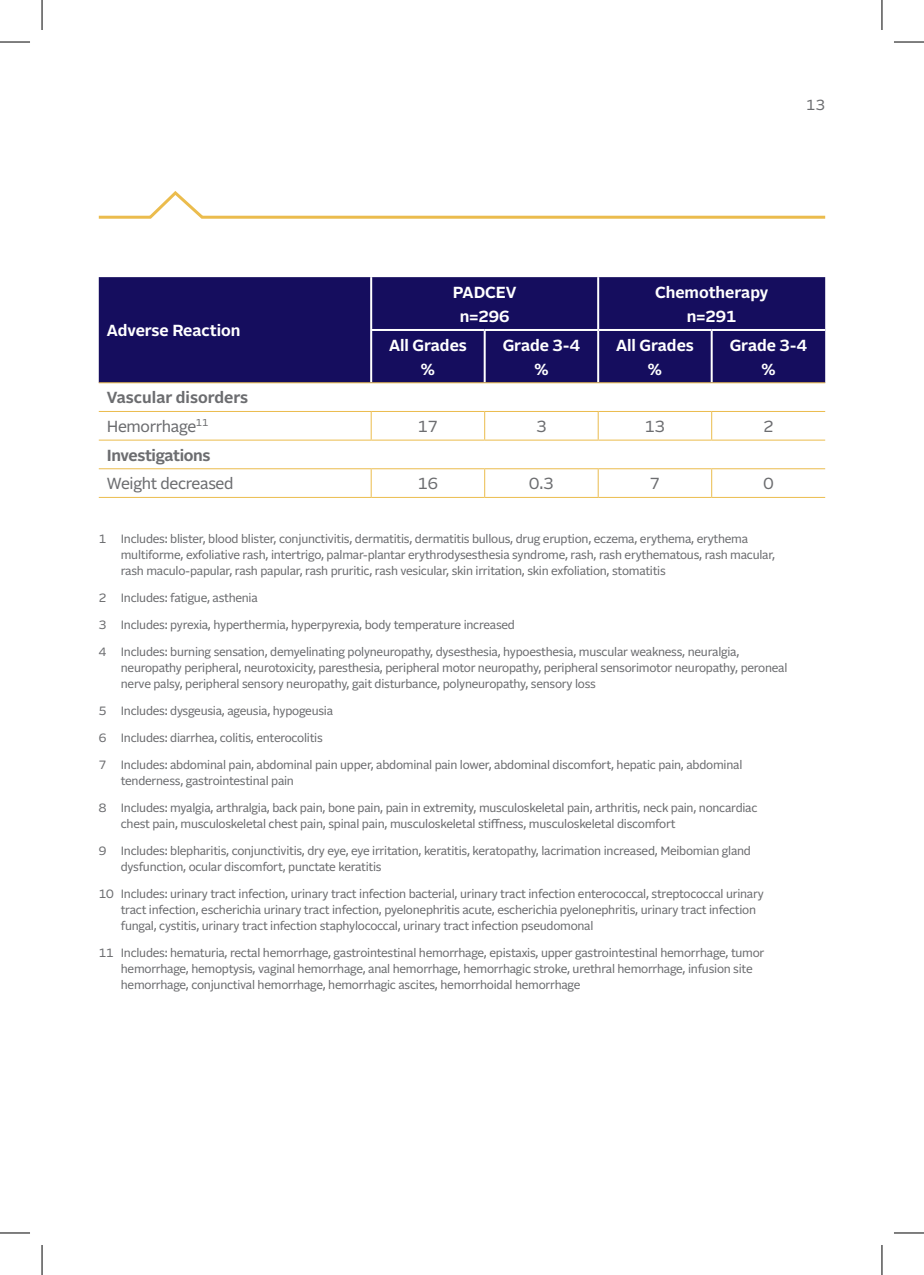
<style>
.page{position:relative;width:924px;height:1275px;background:#fff}
.page>*{position:absolute;margin:0;border:0;box-sizing:border-box;transform-origin:0 0}
.t1{font:700 16px/24.2px "Alrightv 2 Normal LT";color:#fff;text-align:center}
.t2{font:700 16px/28.6px "Alrightv 2 Normal LT";letter-spacing:-.015em;color:#6c6d70}
.t3{font:16px "Alrightv 2 Normal LT";letter-spacing:-.02em;color:#6c6d70}
.t4{font:14.6px "Alrightv 2 Normal LT";color:#6c6d70}
.t5{font:12px/16px "Alrightv 2 Normal LT";letter-spacing:-.02em;color:#6c6d70}
.s1{font-weight:400}
</style>
<div class="page">
<svg style="left:98px;top:191px;width:728px;height:28px"></svg>
<div style="left:99px;top:277px;width:725px;height:105px;background:#150d5e"></div>
<hr style="left:370px;top:277px;width:2px;height:52px;background:#fff">
<hr style="left:597px;top:277px;width:2px;height:52px;background:#fff">
<hr style="left:370px;top:331px;width:2px;height:51px;background:#fff">
<hr style="left:483px;top:331px;width:2px;height:51px;background:#fff">
<hr style="left:597px;top:331px;width:2px;height:51px;background:#fff">
<hr style="left:710px;top:331px;width:2px;height:51px;background:#fff">
<hr style="left:370px;top:329px;width:114px;height:2px;background:#fff">
<hr style="left:484px;top:329px;width:114px;height:2px;background:#fff">
<hr style="left:598px;top:329px;width:113px;height:2px;background:#fff">
<hr style="left:711px;top:329px;width:113px;height:2px;background:#fff">
<hr style="left:99px;top:382px;width:272px;height:1px;background:#ebbc4d">
<hr style="left:371px;top:382px;width:113px;height:1px;background:#ebbc4d">
<hr style="left:484px;top:382px;width:114px;height:1px;background:#ebbc4d">
<hr style="left:598px;top:382px;width:113px;height:1px;background:#ebbc4d">
<hr style="left:711px;top:382px;width:113px;height:1px;background:#ebbc4d">
<hr style="left:99px;top:411px;width:272px;height:1px;background:#ebbc4d">
<hr style="left:371px;top:411px;width:113px;height:1px;background:#ebbc4d">
<hr style="left:484px;top:411px;width:114px;height:1px;background:#ebbc4d">
<hr style="left:598px;top:411px;width:113px;height:1px;background:#ebbc4d">
<hr style="left:711px;top:411px;width:113px;height:1px;background:#ebbc4d">
<hr style="left:99px;top:439px;width:272px;height:1px;background:#ebbc4d">
<hr style="left:371px;top:439px;width:113px;height:1px;background:#ebbc4d">
<hr style="left:484px;top:439px;width:114px;height:1px;background:#ebbc4d">
<hr style="left:598px;top:439px;width:113px;height:1px;background:#ebbc4d">
<hr style="left:711px;top:439px;width:113px;height:1px;background:#ebbc4d">
<hr style="left:99px;top:468px;width:272px;height:1px;background:#ebbc4d">
<hr style="left:371px;top:468px;width:113px;height:1px;background:#ebbc4d">
<hr style="left:484px;top:468px;width:114px;height:1px;background:#ebbc4d">
<hr style="left:598px;top:468px;width:113px;height:1px;background:#ebbc4d">
<hr style="left:711px;top:468px;width:113px;height:1px;background:#ebbc4d">
<hr style="left:99px;top:497px;width:272px;height:1px;background:#ebbc4d">
<hr style="left:371px;top:497px;width:113px;height:1px;background:#ebbc4d">
<hr style="left:484px;top:497px;width:114px;height:1px;background:#ebbc4d">
<hr style="left:598px;top:497px;width:113px;height:1px;background:#ebbc4d">
<hr style="left:711px;top:497px;width:113px;height:1px;background:#ebbc4d">
<svg style="left:370px;top:412px;width:1px;height:27px"></svg>
<svg style="left:484px;top:412px;width:1px;height:27px"></svg>
<svg style="left:597px;top:412px;width:1px;height:27px"></svg>
<svg style="left:370px;top:469px;width:1px;height:28px"></svg>
<svg style="left:484px;top:469px;width:1px;height:28px"></svg>
<svg style="left:597px;top:469px;width:1px;height:28px"></svg>
<hr style="left:0;top:42px;width:30px;height:1px;background:#000">
<hr style="left:893px;top:42px;width:30px;height:1px;background:#000">
<hr style="left:0;top:1232px;width:30px;height:1px;background:#000">
<hr style="left:893px;top:1232px;width:30px;height:1px;background:#000">
<hr style="left:42px;top:0;width:1px;height:30px;background:#000">
<hr style="left:42px;top:1245px;width:1px;height:30px;background:#000">
<hr style="left:881px;top:0;width:1px;height:30px;background:#000">
<hr style="left:881px;top:1245px;width:1px;height:30px;background:#000">
<h1 class="t1" style="left:107px;top:318px;width:135px">Adverse Reaction</h1>
<h1 class="t2" style="left:107px;top:382px;width:143px">Vascular disorders<br><span class="s1">Hemorrhage</span><sup>11</sup></h1>
<p class="t4" style="left:805px;top:95px;width:20px">13</p>
<h1 class="t1" style="left:452px;top:279px;width:65px">PADCEV n=296</h1>
<h1 class="t1" style="left:654px;top:279px;width:115px">Chemotherapy n=291</h1>
<h1 class="t1" style="left:389px;top:332px;width:79px">All Grades %</h1>
<h1 class="t1" style="left:502px;top:332px;width:79px">Grade 3-4 %</h1>
<h1 class="t1" style="left:615px;top:332px;width:79px">All Grades %</h1>
<h1 class="t1" style="left:729px;top:332px;width:79px">Grade 3-4 %</h1>
<h1 class="t3" style="left:417px;top:415px;width:22px">17</h1>
<h1 class="t3" style="left:536px;top:415px;width:12px">3</h1>
<h1 class="t3" style="left:644px;top:415px;width:22px">13</h1>
<h1 class="t3" style="left:763px;top:415px;width:12px">2</h1>
<h1 class="t2" style="left:107px;top:440px;width:105px">Investigations</h1>
<h1 class="t3" style="left:107px;top:472px;width:128px">Weight decreased</h1>
<h1 class="t3" style="left:417px;top:472px;width:22px">16</h1>
<h1 class="t3" style="left:529px;top:472px;width:26px">0.3</h1>
<h1 class="t3" style="left:649px;top:472px;width:12px">7</h1>
<h1 class="t3" style="left:763px;top:472px;width:12px">0</h1>
<p class="t5" style="left:121px;top:530px;width:655px;text-indent:-22px">1 Includes: blister, blood blister, conjunctivitis, dermatitis, dermatitis bullous, drug eruption, eczema, erythema, erythema multiforme, exfoliative rash, intertrigo, palmar-plantar erythrodysesthesia syndrome, rash, rash erythematous, rash macular, rash maculo-papular, rash papular, rash pruritic, rash vesicular, skin irritation, skin exfoliation, stomatitis</p>
<p class="t5" style="left:99px;top:589px;width:160px">2 Includes: fatigue, asthenia</p>
<p class="t5" style="left:99px;top:616px;width:417px">3 Includes: pyrexia, hyperthermia, hyperpyrexia, body temperature increased</p>
<p class="t5" style="left:121px;top:643px;width:668px;text-indent:-22px">4 Includes: burning sensation, demyelinating polyneuropathy, dysesthesia, hypoesthesia, muscular weakness, neuralgia, neuropathy peripheral, neurotoxicity, paresthesia, peripheral motor neuropathy, peripheral sensorimotor neuropathy, peroneal nerve palsy, peripheral sensory neuropathy, gait disturbance, polyneuropathy, sensory loss</p>
<p class="t5" style="left:99px;top:702px;width:236px">5 Includes: dysgeusia, ageusia, hypogeusia</p>
<p class="t5" style="left:99px;top:729px;width:225px">6 Includes: diarrhea, colitis, enterocolitis</p>
<p class="t5" style="left:121px;top:756px;width:622px;text-indent:-22px">7 Includes: abdominal pain, abdominal pain upper, abdominal pain lower, abdominal discomfort, hepatic pain, abdominal tenderness, gastrointestinal pain</p>
<p class="t5" style="left:121px;top:799px;width:638px;text-indent:-22px">8 Includes: myalgia, arthralgia, back pain, bone pain, pain in extremity, musculoskeletal pain, arthritis, neck pain, noncardiac chest pain, musculoskeletal chest pain, spinal pain, musculoskeletal stiffness, musculoskeletal discomfort</p>
<p class="t5" style="left:121px;top:842px;width:631px;text-indent:-22px">9 Includes: blepharitis, conjunctivitis, dry eye, eye irritation, keratitis, keratopathy, lacrimation increased, Meibomian gland dysfunction, ocular discomfort, punctate keratitis</p>
<p class="t5" style="left:121px;top:885px;width:644px;text-indent:-22px">10 Includes: urinary tract infection, urinary tract infection bacterial, urinary tract infection enterococcal, streptococcal urinary tract infection, escherichia urinary tract infection, pyelonephritis acute, escherichia pyelonephritis, urinary tract infection fungal, cystitis, urinary tract infection staphylococcal, urinary tract infection pseudomonal</p>
<p class="t5" style="left:121px;top:944px;width:644px;text-indent:-22px">11 Includes: hematuria, rectal hemorrhage, gastrointestinal hemorrhage, epistaxis, upper gastrointestinal hemorrhage, tumor hemorrhage, hemoptysis, vaginal hemorrhage, anal hemorrhage, hemorrhagic stroke, urethral hemorrhage, infusion site hemorrhage, conjunctival hemorrhage, hemorrhagic ascites, hemorrhoidal hemorrhage</p>
</div>
